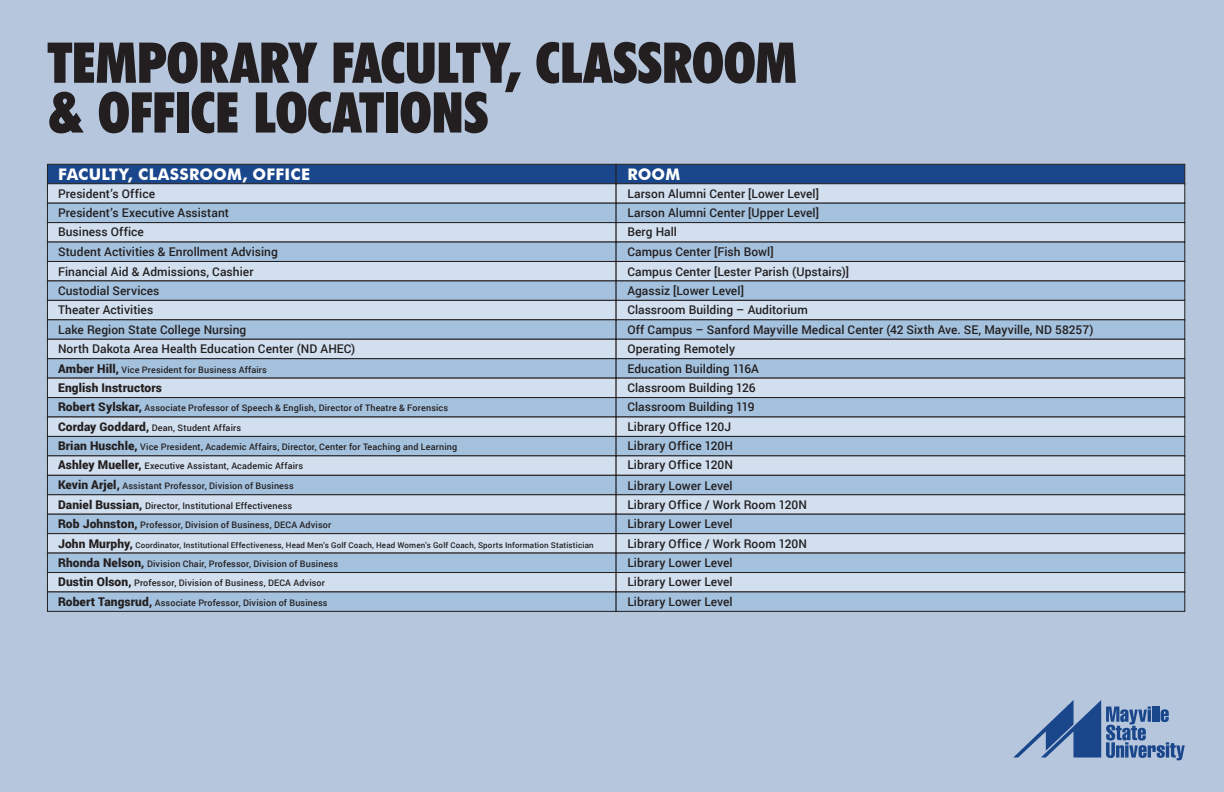
<style>
.page{position:relative;width:1224px;height:792px;background:#b6c6dd}
.page>*{position:absolute;margin:0;border:0;box-sizing:border-box;transform-origin:0 0}
.t1{font:900 condensed 56.4px/49.8px "Futura BT";letter-spacing:-.005em;color:#231f20}
.t2{font:700 16px "Futura BT";letter-spacing:.01em;color:#fff}
.t3{font:500 12px "Roboto";letter-spacing:.005em;color:#231f20}
.t4{font:900 12px "Roboto";letter-spacing:.005em;color:#231f20}
.t5{font:500 9px "Roboto";letter-spacing:.015em;color:#231f20}
.t6{font:500 8px "Roboto";letter-spacing:.02em;color:#231f20}
.s1{font-weight:900;font-size:12px}
</style>
<div class="page">
<svg style="left:1013px;top:700px;width:172px;height:60px"></svg>
<div style="left:47px;top:164px;width:570px;height:20px;background:#1a478c;border:1px solid #231f20"></div>
<div style="left:616px;top:164px;width:569px;height:20px;background:#1a478c;border:1px solid #231f20"></div>
<div style="left:47px;top:183px;width:570px;height:21px;background:#d1dfef;border:1px solid #231f20"></div>
<div style="left:616px;top:183px;width:569px;height:21px;background:#d1dfef;border:1px solid #231f20"></div>
<div style="left:47px;top:203px;width:570px;height:20px;background:#a4c1de;border:1px solid #231f20"></div>
<div style="left:616px;top:203px;width:569px;height:20px;background:#a4c1de;border:1px solid #231f20"></div>
<div style="left:47px;top:222px;width:570px;height:21px;background:#d1dfef;border:1px solid #231f20"></div>
<div style="left:616px;top:222px;width:569px;height:21px;background:#d1dfef;border:1px solid #231f20"></div>
<div style="left:47px;top:242px;width:570px;height:20px;background:#a4c1de"></div>
<div style="left:616px;top:242px;width:569px;height:20px;background:#a4c1de"></div>
<div style="left:47px;top:261px;width:570px;height:20px;background:#d1dfef;border:1px solid #231f20"></div>
<div style="left:616px;top:261px;width:569px;height:20px;background:#d1dfef;border:1px solid #231f20"></div>
<div style="left:47px;top:280px;width:570px;height:21px;background:#a4c1de;border:1px solid #231f20"></div>
<div style="left:616px;top:280px;width:569px;height:21px;background:#a4c1de;border:1px solid #231f20"></div>
<div style="left:47px;top:300px;width:570px;height:20px;background:#d1dfef;border:1px solid #231f20"></div>
<div style="left:616px;top:300px;width:569px;height:20px;background:#d1dfef;border:1px solid #231f20"></div>
<div style="left:47px;top:319px;width:570px;height:21px;background:#a4c1de;border:1px solid #231f20"></div>
<div style="left:616px;top:319px;width:569px;height:21px;background:#a4c1de;border:1px solid #231f20"></div>
<div style="left:47px;top:339px;width:570px;height:20px;background:#d1dfef;border:1px solid #231f20"></div>
<div style="left:616px;top:339px;width:569px;height:20px;background:#d1dfef;border:1px solid #231f20"></div>
<div style="left:47px;top:358px;width:570px;height:21px;background:#a4c1de;border:1px solid #231f20"></div>
<div style="left:616px;top:358px;width:569px;height:21px;background:#a4c1de;border:1px solid #231f20"></div>
<div style="left:47px;top:378px;width:570px;height:20px;background:#d1dfef"></div>
<div style="left:616px;top:378px;width:569px;height:20px;background:#d1dfef"></div>
<div style="left:47px;top:397px;width:570px;height:20px;background:#a4c1de;border:1px solid #231f20"></div>
<div style="left:616px;top:397px;width:569px;height:20px;background:#a4c1de;border:1px solid #231f20"></div>
<div style="left:47px;top:416px;width:570px;height:21px;background:#d1dfef;border:1px solid #231f20"></div>
<div style="left:616px;top:416px;width:569px;height:21px;background:#d1dfef;border:1px solid #231f20"></div>
<div style="left:47px;top:436px;width:570px;height:20px;background:#a4c1de;border:1px solid #231f20"></div>
<div style="left:616px;top:436px;width:569px;height:20px;background:#a4c1de;border:1px solid #231f20"></div>
<div style="left:47px;top:455px;width:570px;height:21px;background:#d1dfef;border:1px solid #231f20"></div>
<div style="left:616px;top:455px;width:569px;height:21px;background:#d1dfef;border:1px solid #231f20"></div>
<div style="left:47px;top:475px;width:570px;height:20px;background:#a4c1de;border:1px solid #231f20"></div>
<div style="left:616px;top:475px;width:569px;height:20px;background:#a4c1de;border:1px solid #231f20"></div>
<div style="left:47px;top:494px;width:570px;height:21px;background:#d1dfef;border:1px solid #231f20"></div>
<div style="left:616px;top:494px;width:569px;height:21px;background:#d1dfef;border:1px solid #231f20"></div>
<div style="left:47px;top:514px;width:570px;height:20px;background:#a4c1de;border:1px solid #231f20"></div>
<div style="left:616px;top:514px;width:569px;height:20px;background:#a4c1de;border:1px solid #231f20"></div>
<div style="left:47px;top:533px;width:570px;height:21px;background:#d1dfef;border:1px solid #231f20"></div>
<div style="left:616px;top:533px;width:569px;height:21px;background:#d1dfef;border:1px solid #231f20"></div>
<div style="left:47px;top:553px;width:570px;height:20px;background:#a4c1de"></div>
<div style="left:616px;top:553px;width:569px;height:20px;background:#a4c1de"></div>
<div style="left:47px;top:572px;width:570px;height:20px;background:#d1dfef;border:1px solid #231f20"></div>
<div style="left:616px;top:572px;width:569px;height:20px;background:#d1dfef;border:1px solid #231f20"></div>
<div style="left:47px;top:591px;width:570px;height:21px;background:#a4c1de;border:1px solid #231f20"></div>
<div style="left:616px;top:591px;width:569px;height:21px;background:#a4c1de;border:1px solid #231f20"></div>
<h1 class="t1" style="left:47px;top:37px;width:751px">TEMPORARY FACULTY, CLASSROOM &amp; OFFICE LOCATIONS</h1>
<h2 class="t2" style="left:58px;top:165px;width:254px">FACULTY, CLASSROOM, OFFICE</h2>
<p class="t3" style="left:58px;top:185px;width:98px">President’s Office</p>
<p class="t3" style="left:627px;top:185px;width:193px">Larson Alumni Center [Lower Level]</p>
<h2 class="t2" style="left:627px;top:165px;width:54px">ROOM</h2>
<p class="t3" style="left:58px;top:205px;width:173px">President’s Executive Assistant</p>
<p class="t3" style="left:627px;top:205px;width:193px">Larson Alumni Center [Upper Level]</p>
<p class="t3" style="left:58px;top:224px;width:87px">Business Office</p>
<p class="t3" style="left:627px;top:224px;width:51px">Berg Hall</p>
<p class="t3" style="left:58px;top:243px;width:221px">Student Activities &amp; Enrollment Advising</p>
<p class="t3" style="left:627px;top:243px;width:148px">Campus Center [Fish Bowl]</p>
<p class="t3" style="left:58px;top:263px;width:197px">Financial Aid &amp; Admissions, Cashier</p>
<p class="t3" style="left:627px;top:263px;width:223px">Campus Center [Lester Parish (Upstairs)]</p>
<p class="t3" style="left:58px;top:282px;width:103px">Custodial Services</p>
<p class="t3" style="left:627px;top:282px;width:118px">Agassiz [Lower Level]</p>
<p class="t3" style="left:58px;top:302px;width:97px">Theater Activities</p>
<p class="t3" style="left:627px;top:302px;width:182px">Classroom Building – Auditorium</p>
<p class="t3" style="left:58px;top:321px;width:190px">Lake Region State College Nursing</p>
<p class="t3" style="left:627px;top:321px;width:468px">Off Campus – Sanford Mayville Medical Center (42 Sixth Ave. SE, Mayville, ND 58257)</p>
<p class="t3" style="left:58px;top:341px;width:299px">North Dakota Area Health Education Center (ND AHEC)</p>
<p class="t3" style="left:627px;top:341px;width:109px">Operating Remotely</p>
<p class="t5" style="left:58px;top:363px;width:210px"><span class="s1">Amber Hill,</span> Vice President for Business Affairs</p>
<p class="t3" style="left:627px;top:360px;width:133px">Education Building 116A</p>
<p class="t4" style="left:58px;top:379px;width:106px">English Instructors</p>
<p class="t3" style="left:627px;top:379px;width:130px">Classroom Building 126</p>
<p class="t5" style="left:58px;top:401px;width:392px"><span class="s1">Robert Sylskar,</span> Associate Professor of Speech &amp; English, Director of Theatre &amp; Forensics</p>
<p class="t3" style="left:627px;top:398px;width:129px">Classroom Building 119</p>
<p class="t5" style="left:58px;top:421px;width:185px"><span class="s1">Corday Goddard,</span> Dean, Student Affairs</p>
<p class="t3" style="left:627px;top:418px;width:105px">Library Office 120J</p>
<p class="t5" style="left:58px;top:441px;width:401px"><span class="s1">Brian Huschle,</span> Vice President, Academic Affairs, Director, Center for Teaching and Learning</p>
<p class="t3" style="left:627px;top:438px;width:107px">Library Office 120H</p>
<p class="t5" style="left:58px;top:460px;width:247px"><span class="s1">Ashley Mueller,</span> Executive Assistant, Academic Affairs</p>
<p class="t3" style="left:627px;top:457px;width:107px">Library Office 120N</p>
<p class="t5" style="left:58px;top:479px;width:237px"><span class="s1">Kevin Arjel,</span> Assistant Professor, Division of Business</p>
<p class="t3" style="left:627px;top:477px;width:107px">Library Lower Level</p>
<p class="t5" style="left:58px;top:499px;width:236px"><span class="s1">Daniel Bussian,</span> Director, Institutional Effectiveness</p>
<p class="t3" style="left:627px;top:496px;width:181px">Library Office / Work Room 120N</p>
<p class="t5" style="left:58px;top:519px;width:275px"><span class="s1">Rob Johnston,</span> Professor, Division of Business, DECA Advisor</p>
<p class="t3" style="left:627px;top:516px;width:107px">Library Lower Level</p>
<p class="t6" style="left:58px;top:539px;width:537px"><span class="s1">John Murphy,</span> Coordinator, Institutional Effectiveness, Head Men's Golf Coach, Head Women's Golf Coach, Sports Information Statistician</p>
<p class="t3" style="left:627px;top:535px;width:181px">Library Office / Work Room 120N</p>
<p class="t5" style="left:58px;top:557px;width:282px"><span class="s1">Rhonda Nelson,</span> Division Chair, Professor, Division of Business</p>
<p class="t3" style="left:627px;top:554px;width:107px">Library Lower Level</p>
<p class="t5" style="left:58px;top:577px;width:268px"><span class="s1">Dustin Olson,</span> Professor, Division of Business, DECA Advisor</p>
<p class="t3" style="left:627px;top:573px;width:107px">Library Lower Level</p>
<p class="t5" style="left:58px;top:596px;width:271px"><span class="s1">Robert Tangsrud,</span> Associate Professor, Division of Business</p>
<p class="t3" style="left:627px;top:593px;width:107px">Library Lower Level</p>
</div>
